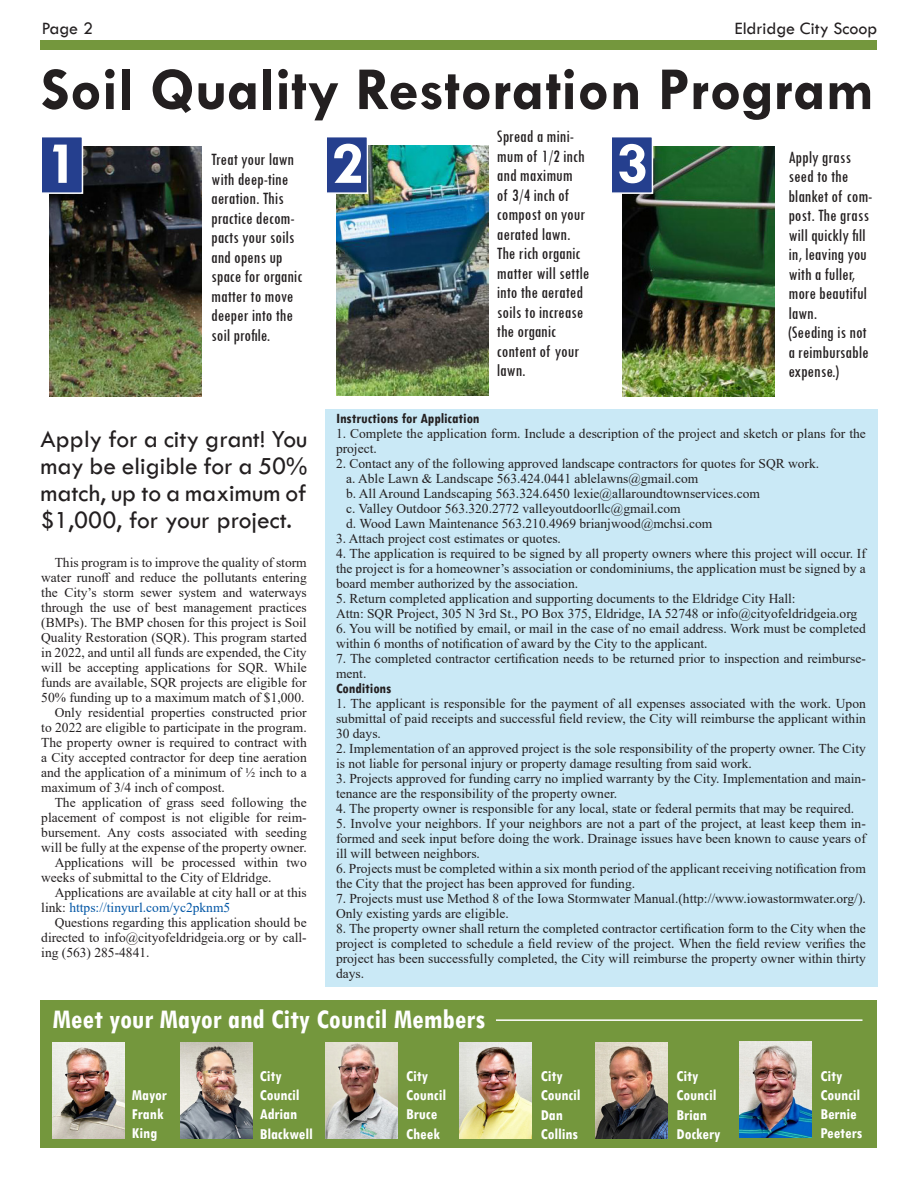
<style>
.page{position:relative;width:918px;height:1188px;background:#fff}
.page>*{position:absolute;margin:0;border:0;box-sizing:border-box;transform-origin:0 0}
.t1{font:700 61.5px "Tw Cen";color:#231f20}
.t2{font:700 61.5px "Tw Cen";color:#fff}
.t3{font:700 condensed 28.5px "Tw Cen";color:#fff}
.t4{font:25.5px/27px "Tw Cen";color:#231f20;text-align:justify}
.t5{font:condensed 18px/19.5px "Tw Cen";color:#231f20}
.t6{font:18px "Tw Cen";color:#231f20}
.t7{font:700 condensed 16.05px "Tw Cen";color:#fff}
.t8{font:700 condensed 15px "Tw Cen";color:#231f20}
.Paragraph_Style_1{font:13.5px/15px "Times New Roman";color:#231f20}
.s1{color:#0155a5}
</style>
<div class="page">
<img style="left:336px;top:145px;width:152px;height:250px">
<img style="left:623px;top:147px;width:152px;height:250px">
<img style="left:49px;top:147px;width:152px;height:249px">
<div style="left:40px;top:1000px;width:838px;height:148px;background:#74973d"></div>
<img style="left:52px;top:1042px;width:73px;height:96px">
<img style="left:181px;top:1042px;width:72px;height:96px">
<img style="left:325px;top:1042px;width:73px;height:96px">
<img style="left:460px;top:1042px;width:72px;height:96px">
<img style="left:596px;top:1042px;width:72px;height:96px">
<img style="left:740px;top:1042px;width:72px;height:96px">
<hr style="left:496px;top:1019px;width:366px;height:2px;background:#fff">
<div style="left:40px;top:40px;width:838px;height:10px;background:#74973d"></div>
<div style="left:325px;top:409px;width:553px;height:577px;background:#cae9f6"></div>
<div style="left:40px;top:136px;width:43px;height:58px;background:#253f8e;border:2px solid #fff"></div>
<div style="left:325px;top:136px;width:43px;height:58px;background:#253f8e;border:2px solid #fff"></div>
<div style="left:610px;top:136px;width:43px;height:58px;background:#253f8e;border:2px solid #fff"></div>
<p class="t6" style="left:42px;top:17px;width:53px">Page 2</p>
<p class="t6" style="left:735px;top:17px;width:144px">Eldridge City Scoop</p>
<p class="t1" style="left:41px;top:53px;width:835px">Soil Quality Restoration Program</p>
<p class="t5" style="left:497px;top:126px;width:94px">Spread a mini&shy;mum of 1/2 inch and maximum<br>of 3/4 inch of compost on your aerated lawn.<br>The rich organic matter will settle into the aerated soils to increase the organic content of your lawn.</p>
<p class="t2" style="left:46px;top:126px;width:34px">1</p>
<p class="t2" style="left:331px;top:126px;width:34px">2</p>
<p class="t2" style="left:616px;top:126px;width:34px">3</p>
<p class="t5" style="left:211px;top:149px;width:93px">Treat your lawn with deep-tine aeration. This practice decom&shy;pacts your soils and opens up space for organic matter to move</p>
<p class="t5" style="left:211px;top:305px;width:83px">deeper into the soil profile.</p>
<p class="t5" style="left:788px;top:147px;width:86px">Apply grass seed to the blanket of com&shy;post. The grass will quickly fill in, leaving you with a fuller, more beautiful lawn.</p>
<p class="t5" style="left:788px;top:322px;width:82px;text-align:justify">(Seeding is not a reimbursable expense.)</p>
<p class="t4" style="left:40px;top:425px;width:269px">Apply for a city grant! You may be eligible for a 50% match, up to a maximum of $1,000, for your project.</p>
<p class="Paragraph_Style_1" style="left:41px;top:554px;width:267px;text-align:justify;text-indent:14px">This program is to improve the quality of storm water runoff and reduce the pollutants entering the City’s storm sewer system and waterways through the use of best management practices (BMPs). The BMP chosen for this project is Soil Quality Restoration (SQR). This program started in 2022, and until all funds are expended, the City will be accepting applications for SQR. While funds are available, SQR projects are eligible for 50% funding up to a maximum match of $1,000.</p>
<p class="Paragraph_Style_1" style="left:41px;top:704px;width:267px;text-align:justify;text-indent:14px">Only residential properties constructed prior to 2022 are eligible to participate in the program.<br>The property owner is required to contract with a City accepted contractor for deep tine aeration and the application of a minimum of ½ inch to a maximum of 3/4 inch of compost.</p>
<p class="Paragraph_Style_1" style="left:41px;top:794px;width:267px;text-align:justify;text-indent:14px">The application of grass seed following the placement of compost is not eligible for reim&shy;bursement. Any costs associated with seeding will be fully at the expense of the property owner.</p>
<p class="Paragraph_Style_1" style="left:41px;top:854px;width:267px;text-indent:14px">Applications will be processed within two weeks of submittal to the City of Eldridge.</p>
<p class="Paragraph_Style_1" style="left:41px;top:884px;width:267px;text-indent:14px">Applications are available at city hall or at this link: <span class="s1">https://tinyurl.com/yc2pknm5</span></p>
<p class="Paragraph_Style_1" style="left:41px;top:914px;width:267px;text-align:justify;text-indent:14px">Questions regarding this application should be directed to info@cityofeldridgeia.org or by call&shy;ing (563) 285-4841.</p>
<p class="t8" style="left:336px;top:410px;width:145px">Instructions for Application</p>
<p class="Paragraph_Style_1" style="left:336px;top:426px;width:531px">1. Complete the application form. Include a description of the project and sketch or plans for the project.</p>
<p class="Paragraph_Style_1" style="left:336px;top:456px;width:485px">2. Contact any of the following approved landscape contractors for quotes for SQR work.</p>
<p class="Paragraph_Style_1" style="left:346px;top:471px;width:354px">a. Able Lawn &amp; Landscape 563.424.0441 ablelawns@gmail.com</p>
<p class="Paragraph_Style_1" style="left:346px;top:486px;width:416px">b. All Around Landscaping 563.324.6450 lexie@allaroundtownservices.com</p>
<p class="Paragraph_Style_1" style="left:346px;top:501px;width:336px">c. Valley Outdoor 563.320.2772 valleyoutdoorllc@gmail.com</p>
<p class="Paragraph_Style_1" style="left:346px;top:516px;width:368px">d. Wood Lawn Maintenance 563.210.4969 brianjwood@mchsi.com</p>
<p class="Paragraph_Style_1" style="left:336px;top:531px;width:226px">3. Attach project cost estimates or quotes.</p>
<p class="Paragraph_Style_1" style="left:336px;top:546px;width:531px;text-align:justify">4. The application is required to be signed by all property owners where this project will occur. If the project is for a homeowner’s association or condominiums, the application must be signed by a board member authorized by the association.</p>
<p class="Paragraph_Style_1" style="left:336px;top:591px;width:461px">5. Return completed application and supporting documents to the Eldridge City Hall:</p>
<p class="Paragraph_Style_1" style="left:336px;top:606px;width:523px">Attn: SQR Project, 305 N 3rd St., PO Box 375, Eldridge, IA 52748 or info@cityofeldridgeia.org</p>
<p class="Paragraph_Style_1" style="left:336px;top:621px;width:531px">6. You will be notified by email, or mail in the case of no email address. Work must be completed within 6 months of notification of award by the City to the applicant.</p>
<p class="Paragraph_Style_1" style="left:336px;top:651px;width:531px">7. The completed contractor certification needs to be returned prior to inspection and reimburse&shy;ment.</p>
<p class="t8" style="left:336px;top:680px;width:57px">Conditions</p>
<p class="Paragraph_Style_1" style="left:336px;top:696px;width:531px;text-align:justify">1. The applicant is responsible for the payment of all expenses associated with the work. Upon submittal of paid receipts and successful field review, the City will reimburse the applicant within 30 days.</p>
<p class="Paragraph_Style_1" style="left:336px;top:741px;width:531px">2. Implementation of an approved project is the sole responsibility of the property owner. The City is not liable for personal injury or property damage resulting from said work.</p>
<p class="Paragraph_Style_1" style="left:336px;top:771px;width:531px">3. Projects approved for funding carry no implied warranty by the City. Implementation and main&shy;tenance are the responsibility of the property owner.</p>
<p class="Paragraph_Style_1" style="left:336px;top:801px;width:520px">4. The property owner is responsible for any local, state or federal permits that may be required.</p>
<p class="Paragraph_Style_1" style="left:336px;top:816px;width:531px;text-align:justify">5. Involve your neighbors. If your neighbors are not a part of the project, at least keep them in&shy;formed and seek input before doing the work. Drainage issues have been known to cause years of ill will between neighbors.</p>
<p class="Paragraph_Style_1" style="left:336px;top:861px;width:531px">6. Projects must be completed within a six month period of the applicant receiving notification from the City that the project has been approved for funding.</p>
<p class="Paragraph_Style_1" style="left:336px;top:891px;width:531px">7. Projects must use Method 8 of the Iowa Stormwater Manual.(http://www.iowastormwater.org/).<br>Only existing yards are eligible.</p>
<p class="Paragraph_Style_1" style="left:336px;top:921px;width:531px;text-align:justify">8. The property owner shall return the completed contractor certification form to the City when the project is completed to schedule a field review of the project. When the field review verifies the project has been successfully completed, the City will reimburse the property owner within thirty days.</p>
<p class="t3" style="left:52px;top:1001px;width:434px">Meet your Mayor and City Council Members</p>
<p class="t7" style="left:132px;top:1085px;width:36px">Mayor</p>
<p class="t7" style="left:132px;top:1104px;width:33px">Frank</p>
<p class="t7" style="left:132px;top:1123px;width:27px">King</p>
<p class="t7" style="left:260px;top:1066px;width:24px">City</p>
<p class="t7" style="left:260px;top:1085px;width:41px">Council</p>
<p class="t7" style="left:260px;top:1105px;width:39px">Adrian</p>
<p class="t7" style="left:260px;top:1124px;width:55px">Blackwell</p>
<p class="t7" style="left:406px;top:1066px;width:24px">City</p>
<p class="t7" style="left:406px;top:1085px;width:41px">Council</p>
<p class="t7" style="left:406px;top:1105px;width:33px">Bruce</p>
<p class="t7" style="left:406px;top:1124px;width:36px">Cheek</p>
<p class="t7" style="left:541px;top:1066px;width:24px">City</p>
<p class="t7" style="left:541px;top:1086px;width:41px">Council</p>
<p class="t7" style="left:541px;top:1105px;width:24px">Dan</p>
<p class="t7" style="left:541px;top:1124px;width:39px">Collins</p>
<p class="t7" style="left:677px;top:1066px;width:24px">City</p>
<p class="t7" style="left:677px;top:1086px;width:41px">Council</p>
<p class="t7" style="left:677px;top:1105px;width:32px">Brian</p>
<p class="t7" style="left:677px;top:1124px;width:46px">Dockery</p>
<p class="t7" style="left:820px;top:1066px;width:24px">City</p>
<p class="t7" style="left:820px;top:1085px;width:41px">Council</p>
<p class="t7" style="left:820px;top:1104px;width:38px">Bernie</p>
<p class="t7" style="left:820px;top:1124px;width:44px">Peeters</p>
</div>
